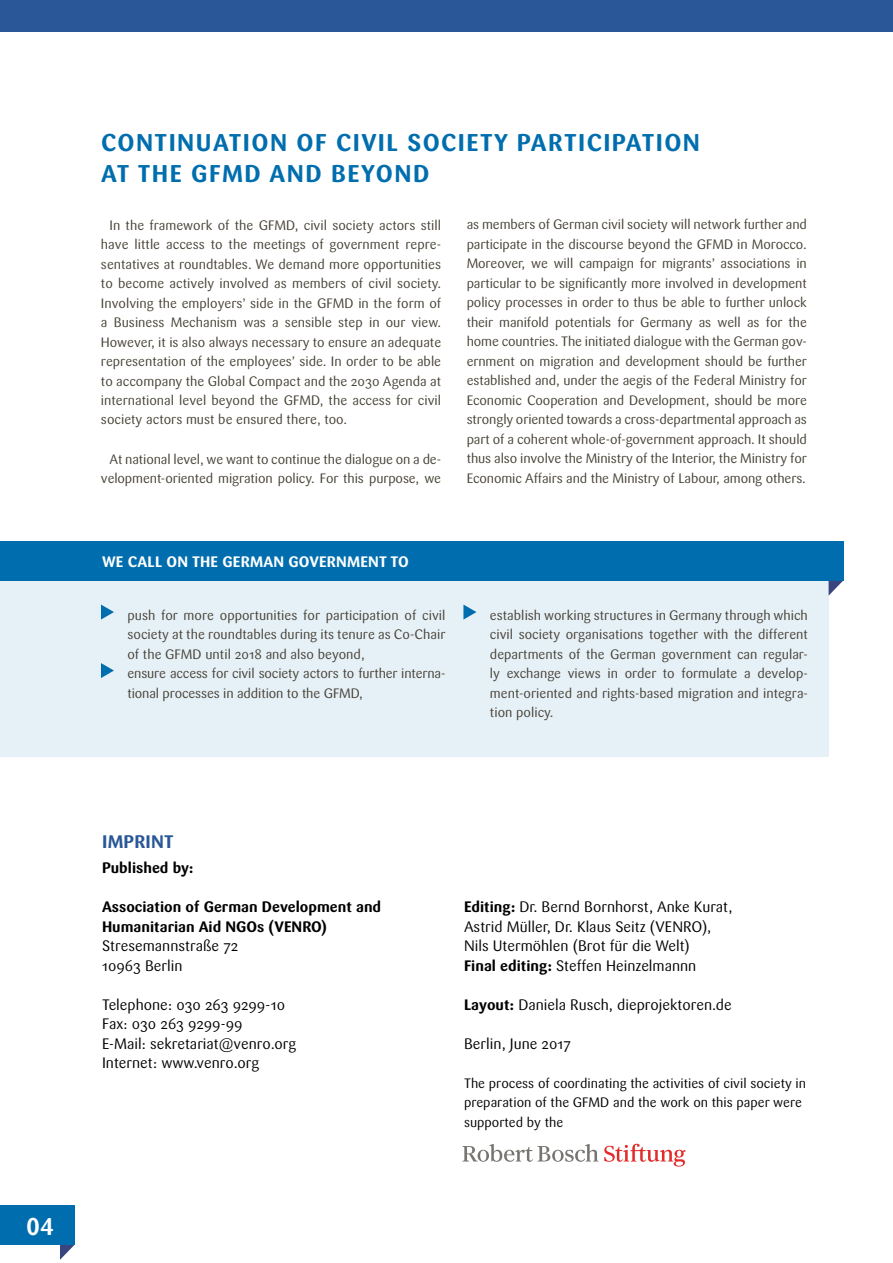
<style>
.page{position:relative;width:893px;height:1263px;background:#fff}
.page>*{position:absolute;margin:0;border:0;box-sizing:border-box;transform-origin:0 0}
.t1{font:700 24px/31.5px "Sari OT";letter-spacing:.06em;color:#006eae}
.t2{font:700 24px "Sari OT";color:#fff}
.t3{font:700 18px "Sari OT";letter-spacing:.01em;color:#2a5797}
.t4{font:15px/19.5px "Sari OT";color:#000}
.t5{font:700 15px/19.5px "Sari OT";color:#000}
.t6{font:700 15px "Sari OT";letter-spacing:.01em;color:#fff}
.t7{font:13.5px/19.5px "Sari OT";letter-spacing:-.005em;color:#454034;text-align:justify}
.t8{font:13.5px/19.5px "Sari OT";color:#000}
.s1{font-weight:700}
</style>
<div class="page">
<div style="left:0;top:1205px;width:74px;height:40px;background:#006eae"></div>
<svg style="left:60px;top:1245px;width:14px;height:15px"></svg>
<div style="left:0;top:577px;width:829px;height:179px;background:#e6f0f7"></div>
<div style="left:0;top:541px;width:843px;height:40px;background:#006eae"></div>
<svg style="left:829px;top:581px;width:14px;height:14px"></svg>
<div style="left:0;top:0;width:893px;height:32px;background:#2a5797"></div>
<svg style="left:101px;top:604px;width:13px;height:16px"></svg>
<svg style="left:101px;top:663px;width:13px;height:15px"></svg>
<svg style="left:463px;top:604px;width:13px;height:16px"></svg>
<svg style="left:462px;top:1144px;width:136px;height:18px"></svg>
<svg style="left:604px;top:1144px;width:81px;height:22px"></svg>
<h1 class="t2" style="left:26px;top:1211px;width:29px">04</h1>
<h1 class="t1" style="left:101px;top:126px;width:600px">CONTINUATION OF CIVIL SOCIETY PARTICIPATION<br>AT THE GFMD AND BEYOND</h1>
<p class="t7" style="left:101px;top:215px;width:342px;text-indent:9px">In the framework of the GFMD, civil society actors still have little access to the meetings of government repre&shy;sentatives at roundtables. We demand more opportunities to become actively involved as members of civil society.<br>Involving the employers’ side in the GFMD in the form of a Business Mechanism was a sensible step in our view.<br>However, it is also always necessary to ensure an adequate representation of the employees’ side. In order to be able to accompany the Global Compact and the 2030 Agenda at international level beyond the GFMD, the access for civil society actors must be ensured there, too.</p>
<p class="t7" style="left:101px;top:449px;width:342px;text-align:right">At national level, we want to continue the dialogue on a de&shy;velopment-oriented migration policy. For this purpose, we</p>
<p class="t7" style="left:467px;top:215px;width:342px">as members of German civil society will network further and participate in the discourse beyond the GFMD in Morocco.<br>Moreover, we will campaign for migrants’ associations in particular to be significantly more involved in development policy processes in order to thus be able to further unlock their manifold potentials for Germany as well as for the home countries. The initiated dialogue with the German gov&shy;ernment on migration and development should be further established and, under the aegis of the Federal Ministry for Economic Cooperation and Development, should be more strongly oriented towards a cross-departmental approach as part of a coherent whole-of-government approach. It should thus also involve the Ministry of the Interior, the Ministry for Economic Affairs and the Ministry of Labour, among others.</p>
<p class="t6" style="left:102px;top:552px;width:308px">WE CALL ON THE GERMAN GOVERNMENT TO</p>
<p class="t7" style="left:127px;top:605px;width:319px;text-align:left">push for more opportunities for participation of civil society at the roundtables during its tenure as Co-Chair of the GFMD until 2018 and also beyond,<br>ensure access for civil society actors to further interna&shy;tional processes in addition to the GFMD,</p>
<p class="t7" style="left:490px;top:605px;width:319px">establish working structures in Germany through which civil society organisations together with the different departments of the German government can regular&shy;ly exchange views in order to formulate a develop&shy;ment-oriented and rights-based migration and integra&shy;tion policy.</p>
<h2 class="t3" style="left:102px;top:830px;width:73px">IMPRINT</h2>
<p class="t5" style="left:102px;top:858px;width:93px">Published by:</p>
<p class="t5" style="left:102px;top:897px;width:281px">Association of German Development and<br>Humanitarian Aid NGOs (VENRO)</p>
<p class="t4" style="left:102px;top:936px;width:138px">Stresemannstraße 72<br>10963 Berlin</p>
<p class="t4" style="left:102px;top:994px;width:196px">Telephone: 030 263 9299-10<br>Fax: 030 263 9299-99<br>E-Mail: sekretariat@venro.org<br>Internet: www.venro.org</p>
<p class="t4" style="left:464px;top:897px;width:270px"><span class="s1">Editing:</span> Dr. Bernd Bornhorst, Anke Kurat, Astrid Müller, Dr. Klaus Seitz (VENRO), Nils Utermöhlen (Brot für die Welt)<br><span class="s1">Final editing:</span> Steffen Heinzelmannn</p>
<p class="t4" style="left:464px;top:994px;width:269px"><span class="s1">Layout:</span> Daniela Rusch, dieprojektoren.de</p>
<p class="t4" style="left:464px;top:1033px;width:109px">Berlin, June 2017</p>
<p class="t8" style="left:464px;top:1073px;width:344px">The process of coordinating the activities of civil society in preparation of the GFMD and the work on this paper were supported by the</p>
</div>
